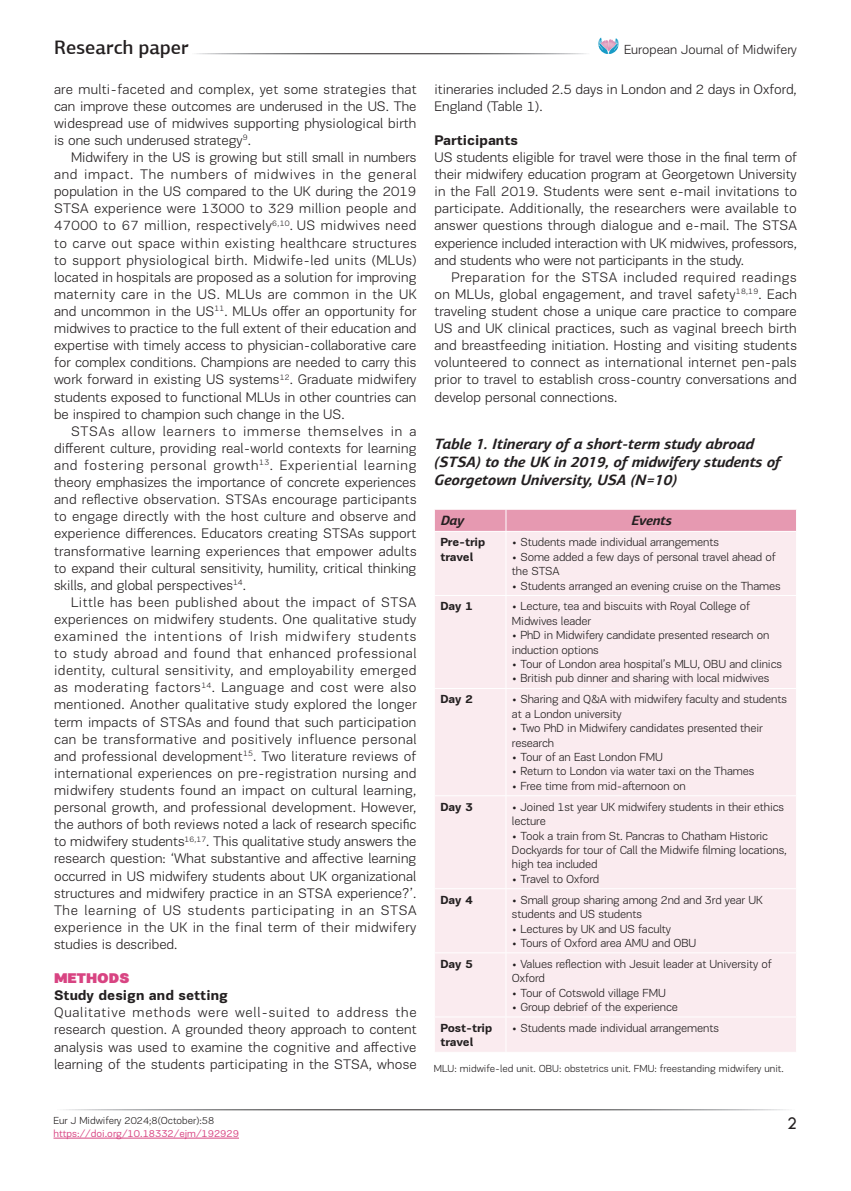
<style>
.page{position:relative;width:851px;height:1191px;background:#fff}
.page>*{position:absolute;margin:0;border:0;box-sizing:border-box;transform-origin:0 0}
.t1{font:500 19.5px "PF Agora Sans Pro";color:#231f20}
.t2{font:18px "Tw Cen";color:#231f20}
.t3{font:italic 700 15px/18px "PF Agora Sans Pro";color:#231f20}
.t4{font:300 14.25px/17.1px "PF Encore Sans Pro";color:#231f20;text-align:justify}
.t5{font:700 14.25px "PF Encore Sans Pro";color:#231f20}
.t6{font:900 14.25px "PF Encore Sans Pro";color:#d84482}
.t7{font:300 13.5px "PF Encore Sans Pro";color:#231f20}
.t8{font:italic 700 13.5px "PF Agora Sans Pro";color:#231f20}
.t9{font:300 12px/14.4px "PF Encore Sans Pro";letter-spacing:-.01em;color:#231f20}
.t10{font:700 12px/14.4px "PF Encore Sans Pro";letter-spacing:-.01em;color:#231f20}
.t11{font:300 10.5px "PF Encore Sans Pro";color:#231f20}
.t12{font:10.5px "PF Encore Sans Pro";color:#d84482}
</style>
<div class="page">
<hr style="left:53px;top:1137px;width:186px;height:1px;background:#d84482">
<svg style="left:598px;top:37px;width:20px;height:17px"></svg>
<div style="left:435px;top:532px;width:361px;height:520px;background:#faebef"></div>
<hr style="left:505px;top:532px;width:1px;height:63px;background:#fff">
<hr style="left:434px;top:595px;width:72px;height:1px;background:#fff">
<hr style="left:506px;top:595px;width:290px;height:1px;background:#fff">
<hr style="left:505px;top:596px;width:1px;height:92px;background:#fff">
<hr style="left:434px;top:688px;width:72px;height:1px;background:#fff">
<hr style="left:506px;top:688px;width:290px;height:1px;background:#fff">
<hr style="left:505px;top:689px;width:1px;height:106px;background:#fff">
<hr style="left:434px;top:795px;width:72px;height:1px;background:#fff">
<hr style="left:506px;top:795px;width:290px;height:1px;background:#fff">
<hr style="left:505px;top:796px;width:1px;height:92px;background:#fff">
<hr style="left:434px;top:888px;width:72px;height:1px;background:#fff">
<hr style="left:506px;top:888px;width:290px;height:1px;background:#fff">
<hr style="left:505px;top:889px;width:1px;height:63px;background:#fff">
<hr style="left:434px;top:952px;width:72px;height:1px;background:#fff">
<hr style="left:506px;top:952px;width:290px;height:1px;background:#fff">
<hr style="left:505px;top:953px;width:1px;height:63px;background:#fff">
<hr style="left:434px;top:1016px;width:72px;height:1px;background:#fff">
<hr style="left:506px;top:1016px;width:290px;height:1px;background:#fff">
<hr style="left:505px;top:1017px;width:1px;height:35px;background:#fff">
<svg style="left:435px;top:509px;width:361px;height:22px;background:#e79db4"></svg>
<h1 class="t1" style="left:54px;top:35px;width:136px">Research paper</h1>
<p class="t7" style="left:624px;top:42px;width:174px">European Journal of Midwifery</p>
<p class="t4" style="left:54px;top:80px;width:364px">are multi-faceted and complex, yet some strategies that can improve these outcomes are underused in the US. The widespread use of midwives supporting physiological birth is one such underused strategy<sup>9</sup>.</p>
<p class="t4" style="left:54px;top:149px;width:364px;text-indent:17px">Midwifery in the US is growing but still small in numbers and impact. The numbers of midwives in the general population in the US compared to the UK during the 2019<br>STSA experience were 13000 to 329 million people and 47000 to 67 million, respectively<sup>6,10</sup>. US midwives need to carve out space within existing healthcare structures to support physiological birth. Midwife-led units (MLUs) located in hospitals are proposed as a solution for improving maternity care in the US. MLUs are common in the UK and uncommon in the US<sup>11</sup>. MLUs offer an opportunity for midwives to practice to the full extent of their education and expertise with timely access to physician-collaborative care for complex conditions. Champions are needed to carry this work forward in existing US systems<sup>12</sup>. Graduate midwifery students exposed to functional MLUs in other countries can be inspired to champion such change in the US.</p>
<p class="t4" style="left:54px;top:422px;width:364px;text-indent:17px">STSAs allow learners to immerse themselves in a different culture, providing real-world contexts for learning and fostering personal growth<sup>13</sup>. Experiential learning theory emphasizes the importance of concrete experiences and reflective observation. STSAs encourage participants to engage directly with the host culture and observe and experience differences. Educators creating STSAs support transformative learning experiences that empower adults to expand their cultural sensitivity, humility, critical thinking skills, and global perspectives<sup>14</sup>.</p>
<p class="t4" style="left:54px;top:593px;width:364px;text-indent:17px">Little has been published about the impact of STSA experiences on midwifery students. One qualitative study examined the intentions of Irish midwifery students to study abroad and found that enhanced professional identity, cultural sensitivity, and employability emerged as moderating factors<sup>14</sup>. Language and cost were also mentioned. Another qualitative study explored the longer term impacts of STSAs and found that such participation can be transformative and positively influence personal and professional development<sup>15</sup>. Two literature reviews of international experiences on pre-registration nursing and midwifery students found an impact on cultural learning, personal growth, and professional development. However, the authors of both reviews noted a lack of research specific to midwifery students<sup>16,17</sup>. This qualitative study answers the research question: ‘What substantive and affective learning occurred in US midwifery students about UK organizational structures and midwifery practice in an STSA experience?’.<br>The learning of US students participating in an STSA experience in the UK in the final term of their midwifery studies is described.</p>
<p class="t6" style="left:54px;top:968px;width:77px">METHODS</p>
<p class="t5" style="left:54px;top:986px;width:175px">Study design and setting</p>
<p class="t4" style="left:54px;top:1004px;width:364px">Qualitative methods were well-suited to address the research question. A grounded theory approach to content analysis was used to examine the cognitive and affective learning of the students participating in the STSA, whose</p>
<p class="t4" style="left:434px;top:80px;width:364px">itineraries included 2.5 days in London and 2 days in Oxford,<br>England (Table 1).</p>
<p class="t5" style="left:434px;top:131px;width:85px">Participants</p>
<p class="t4" style="left:434px;top:149px;width:364px">US students eligible for travel were those in the final term of their midwifery education program at Georgetown University in the Fall 2019. Students were sent e-mail invitations to participate. Additionally, the researchers were available to answer questions through dialogue and e-mail. The STSA experience included interaction with UK midwives, professors, and students who were not participants in the study.</p>
<p class="t4" style="left:434px;top:268px;width:364px;text-indent:17px">Preparation for the STSA included required readings on MLUs, global engagement, and travel safety<sup>18,19</sup>. Each traveling student chose a unique care practice to compare US and UK clinical practices, such as vaginal breech birth and breastfeeding initiation. Hosting and visiting students volunteered to connect as international internet pen-pals prior to travel to establish cross-country conversations and develop personal connections.</p>
<p class="t3" style="left:434px;top:434px;width:348px">Table 1. Itinerary of a short-term study abroad (STSA) to the UK in 2019, of midwifery students of<br>Georgetown University, USA (N=10)</p>
<p class="t8" style="left:440px;top:512px;width:25px">Day</p>
<p class="t8" style="left:631px;top:512px;width:44px">Events</p>
<p class="t10" style="left:440px;top:535px;width:46px">Pre-trip travel</p>
<p class="t9" style="left:512px;top:535px;width:208px">• Students made individual arrangements</p>
<p class="t9" style="left:512px;top:549px;width:265px">• Some added a few days of personal travel ahead of the STSA</p>
<p class="t9" style="left:512px;top:578px;width:270px">• Students arranged an evening cruise on the Thames</p>
<p class="t10" style="left:440px;top:599px;width:34px">Day 1</p>
<p class="t9" style="left:512px;top:599px;width:240px">• Lecture, tea and biscuits with Royal College of<br>Midwives leader</p>
<p class="t9" style="left:512px;top:628px;width:259px">• PhD in Midwifery candidate presented research on induction options</p>
<p class="t9" style="left:512px;top:657px;width:271px">• Tour of London area hospital’s MLU, OBU and clinics</p>
<p class="t9" style="left:512px;top:671px;width:259px">• British pub dinner and sharing with local midwives</p>
<p class="t10" style="left:440px;top:692px;width:34px">Day 2</p>
<p class="t9" style="left:512px;top:692px;width:276px">• Sharing and Q&amp;A with midwifery faculty and students at a London university</p>
<p class="t9" style="left:512px;top:721px;width:252px">• Two PhD in Midwifery candidates presented their research</p>
<p class="t9" style="left:512px;top:750px;width:152px">• Tour of an East London FMU</p>
<p class="t9" style="left:512px;top:764px;width:244px">• Return to London via water taxi on the Thames</p>
<p class="t9" style="left:512px;top:778px;width:175px">• Free time from mid-afternoon on</p>
<p class="t10" style="left:440px;top:799px;width:34px">Day 3</p>
<p class="t9" style="left:512px;top:799px;width:273px">• Joined 1st year UK midwifery students in their ethics lecture</p>
<p class="t9" style="left:512px;top:828px;width:276px">• Took a train from St. Pancras to Chatham Historic<br>Dockyards for tour of Call the Midwife filming locations, high tea included</p>
<p class="t9" style="left:512px;top:871px;width:89px">• Travel to Oxford</p>
<p class="t10" style="left:440px;top:892px;width:34px">Day 4</p>
<p class="t9" style="left:512px;top:892px;width:252px">• Small group sharing among 2nd and 3rd year UK students and US students</p>
<p class="t9" style="left:512px;top:921px;width:161px">• Lectures by UK and US faculty</p>
<p class="t9" style="left:512px;top:935px;width:186px">• Tours of Oxford area AMU and OBU</p>
<p class="t10" style="left:440px;top:956px;width:34px">Day 5</p>
<p class="t9" style="left:512px;top:956px;width:261px">• Values reflection with Jesuit leader at University of<br>Oxford</p>
<p class="t9" style="left:512px;top:985px;width:155px">• Tour of Cotswold village FMU</p>
<p class="t9" style="left:512px;top:999px;width:167px">• Group debrief of the experience</p>
<p class="t10" style="left:440px;top:1020px;width:54px">Post-trip travel</p>
<p class="t9" style="left:512px;top:1020px;width:208px">• Students made individual arrangements</p>
<p class="t11" style="left:434px;top:1062px;width:351px">MLU: midwife-led unit. OBU: obstetrics unit. FMU: freestanding midwifery unit.</p>
<p class="t11" style="left:53px;top:1114px;width:162px">Eur J Midwifery 2024;8(October):58</p>
<p class="t2" style="left:786px;top:1112px;width:11px">2</p>
<p class="t12" style="left:53px;top:1127px;width:187px">https://doi.org/10.18332/ejm/192929</p>
</div>
